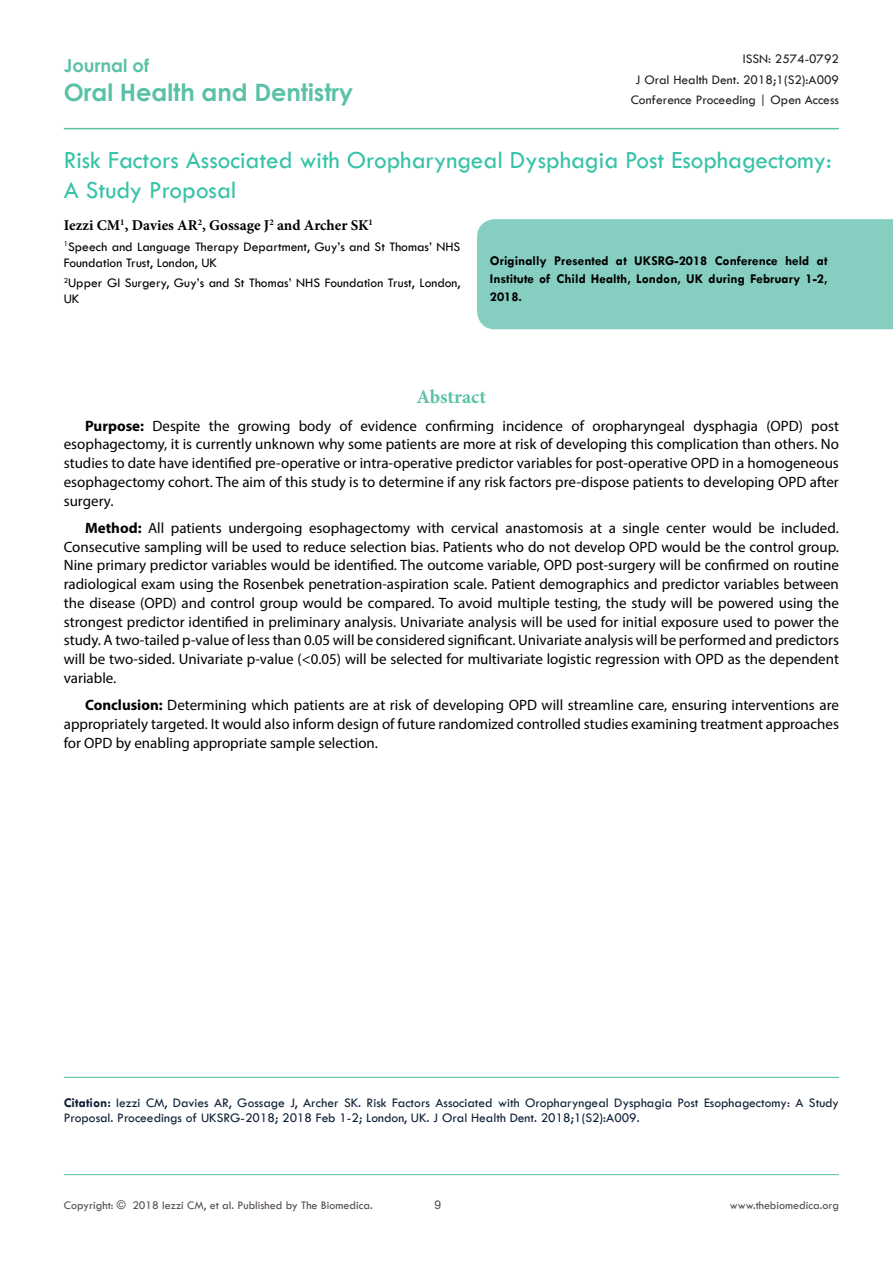
<style>
.page{position:relative;width:893px;height:1263px;background:#fff}
.page>*{position:absolute;margin:0;border:0;box-sizing:border-box;transform-origin:0 0}
.t1{font:25.5px/30px "Tw Cen";color:#36c2a7}
.t2{font:700 24px "Century Gothic";color:#5ac1a7}
.t3{font:700 19.5px "Minion Pro";color:#5bc2a7}
.t4{font:700 18px "Century Gothic";color:#5ac1a7}
.t5{font:15px/18.8px "Myriad Pro";color:#000;text-align:justify}
.t6{font:700 15px "Minion Pro";color:#000}
.t7{font:13.5px/15px "Tw Cen";color:#0c1e35}
.t8{font:13.5px/16.2px "Tw Cen";color:#000}
.t9{font:700 13.5px/18.1px "Tw Cen";color:#000;text-align:justify}
.t10{font:13.5px/20.4px "Tw Cen";color:#202020;text-align:right}
.t11{font:12px "Tw Cen";color:#524b48}
.t12{font:12px "Arial";color:#524b48}
.s1{font-weight:700}
</style>
<div class="page">
<hr style="left:64px;top:1174px;width:775px;height:1px;background:#5bc2a7">
<hr style="left:64px;top:128px;width:775px;height:1px;background:#5bc2a7">
<div style="left:477px;top:219px;width:416px;height:110px;background:#85cec1"></div>
<hr style="left:64px;top:1077px;width:775px;height:1px;background:#5bc2a7">
<p class="t4" style="left:64px;top:52px;width:87px">Journal of</p>
<h2 class="t2" style="left:64px;top:74px;width:291px">Oral Health and Dentistry</h2>
<p class="t10" style="left:631px;top:49px;width:210px">ISSN: 2574-0792<br>J Oral Health Dent. 2018;1(S2):A009<br>Conference Proceeding | Open Access</p>
<h1 class="t1" style="left:64px;top:145px;width:769px">Risk Factors Associated with Oropharyngeal Dysphagia Post Esophagectomy:<br>A Study Proposal</h1>
<p class="t6" style="left:64px;top:215px;width:311px">Iezzi CM<sup>1</sup>, Davies AR<sup>2</sup>, Gossage J<sup>2</sup> and Archer SK<sup>1</sup></p>
<p class="t8" style="left:64px;top:238px;width:398px"><sup>1</sup>Speech and Language Therapy Department, Guy’s and St Thomas’ NHS<br>Foundation Trust, London, UK</p>
<p class="t8" style="left:64px;top:275px;width:398px"><sup>2</sup>Upper GI Surgery, Guy’s and St Thomas’ NHS Foundation Trust, London,<br>UK</p>
<p class="t9" style="left:490px;top:252px;width:339px">Originally Presented at UKSRG-2018 Conference held at Institute of Child Health, London, UK during February 1-2, 2018.</p>
<h3 class="t3" style="left:417px;top:383px;width:71px">Abstract</h3>
<p class="t5" style="left:64px;top:416px;width:777px;text-indent:21px"><span class="s1">Purpose:</span> Despite the growing body of evidence confirming incidence of oropharyngeal dysphagia (OPD) post esophagectomy, it is currently unknown why some patients are more at risk of developing this complication than others. No studies to date have identified pre-operative or intra-operative predictor variables for post-operative OPD in a homogeneous esophagectomy cohort. The aim of this study is to determine if any risk factors pre-dispose patients to developing OPD after surgery.</p>
<p class="t5" style="left:64px;top:518px;width:777px;text-indent:21px"><span class="s1">Method:</span> All patients undergoing esophagectomy with cervical anastomosis at a single center would be included.<br>Consecutive sampling will be used to reduce selection bias. Patients who do not develop OPD would be the control group.<br>Nine primary predictor variables would be identified. The outcome variable, OPD post-surgery will be confirmed on routine radiological exam using the Rosenbek penetration-aspiration scale. Patient demographics and predictor variables between the disease (OPD) and control group would be compared. To avoid multiple testing, the study will be powered using the strongest predictor identified in preliminary analysis. Univariate analysis will be used for initial exposure used to power the study. A two-tailed p-value of less than 0.05 will be considered significant. Univariate analysis will be performed and predictors will be two-sided. Univariate p-value (&lt;0.05) will be selected for multivariate logistic regression with OPD as the dependent variable.</p>
<p class="t5" style="left:64px;top:695px;width:777px;text-indent:21px"><span class="s1">Conclusion:</span> Determining which patients are at risk of developing OPD will streamline care, ensuring interventions are appropriately targeted. It would also inform design of future randomized controlled studies examining treatment approaches for OPD by enabling appropriate sample selection.</p>
<p class="t7" style="left:64px;top:1095px;width:777px"><span class="s1">Citation:</span> Iezzi CM, Davies AR, Gossage J, Archer SK. Risk Factors Associated with Oropharyngeal Dysphagia Post Esophagectomy: A Study<br>Proposal. Proceedings of UKSRG-2018; 2018 Feb 1-2; London, UK. J Oral Health Dent. 2018;1(S2):A009.</p>
<p class="t11" style="left:64px;top:1197px;width:310px">Copyright: © 2018 Iezzi CM, et al. Published by The Biomedica.</p>
<p class="t12" style="left:434px;top:1197px;width:8px">9</p>
<p class="t11" style="left:730px;top:1197px;width:111px">www.thebiomedica.org</p>
</div>
